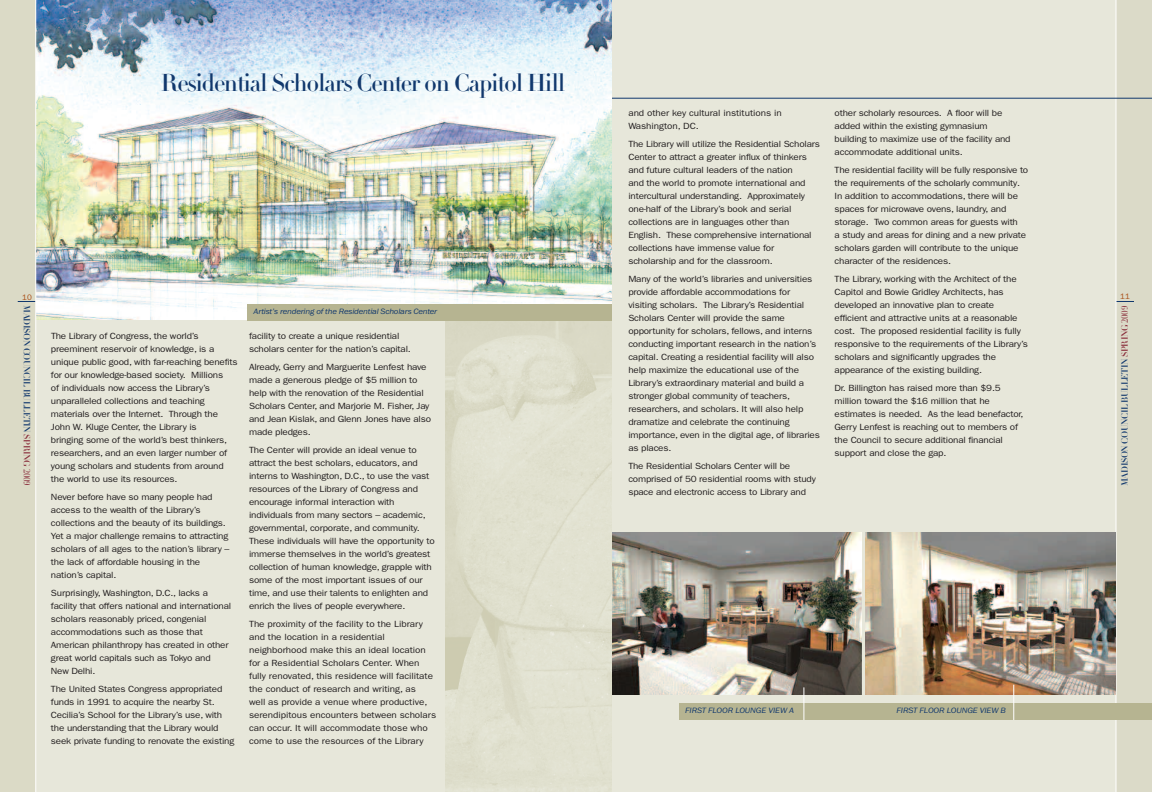
<style>
.page{position:relative;width:1152px;height:792px;background:#fff}
.page>*{position:absolute;margin:0;border:0;box-sizing:border-box;transform-origin:0 0}
.t1{font:24px "Didot LT Std Headline";letter-spacing:-.05em;color:#11386d}
.t2{font:9px/13px "ITC Franklin Gothic Std";letter-spacing:-.02em;color:#231f20;scale:1.1 1}
.t3{font:9px "Didot LT Std Headline";letter-spacing:-.05em;color:#11386d}
.t4{font:italic 8px "Franklin Gothic";letter-spacing:-.02em;color:#11386d;scale:1.1 1}
.t5{font:8px "ITC Franklin Gothic Std";color:#a84c13}
.s1{color:#892c3a}
</style>
<div class="page">
<div style="left:0;top:0;width:1116px;height:792px;background:#e7e7da"></div>
<img style="left:446px;top:320px;width:166px;height:472px">
<div style="left:1116px;top:0;width:36px;height:792px;background:#dbdac8"></div>
<svg style="left:1117px;top:301px;width:17px;height:1px"></svg>
<hr style="left:1116px;top:0;width:1px;height:792px;background:#fff">
<hr style="left:36px;top:98px;width:1116px;height:1px;background:#11386d">
<img style="left:865px;top:532px;width:251px;height:163px">
<img style="left:612px;top:532px;width:249px;height:163px">
<img style="left:37px;top:0;width:575px;height:320px">
<div style="left:679px;top:704px;width:473px;height:16px;background:#b6b491"></div>
<div style="left:248px;top:304px;width:364px;height:16px;background:#b6b491"></div>
<hr style="left:803px;top:687px;width:1px;height:33px;background:#fff">
<hr style="left:1013px;top:685px;width:1px;height:35px;background:#fff">
<div style="left:0;top:0;width:36px;height:792px;background:#dbdac6"></div>
<svg style="left:18px;top:301px;width:18px;height:1px"></svg>
<hr style="left:36px;top:0;width:1px;height:792px;background:#fff">
<p class="t1" style="left:161px;top:73px;width:406px">Residential Scholars Center on Capitol Hill</p>
<p class="t5" style="left:22px;top:294px;width:11px">10</p>
<p class="t3" style="left:31px;top:305px;width:182px;rotate:90deg">MADISON COUNCIL BULLETIN <span class="s1">SPRING 2009</span></p>
<p class="t2" style="left:51px;top:330px;width:171px">The Library of Congress, the world’s preeminent reservoir of knowledge, is a unique public good, with far-reaching benefits for our knowledge-based society. Millions<br>of individuals now access the Library’s unparalleled collections and teaching materials over the Internet. Through the John W. Kluge Center, the Library is<br>bringing some of the world’s best thinkers, researchers, and an even larger number of young scholars and students from around the world to use its resources.</p>
<p class="t2" style="left:51px;top:491px;width:164px">never before have so many people had access to the wealth of the Library’s collections and the beauty of its buildings. yet a major challenge remains to attracting scholars of all ages to the nation’s library – the lack of affordable housing in the nation’s capital.</p>
<p class="t2" style="left:51px;top:587px;width:165px">Surprisingly, Washington, D.C., lacks a facility that offers national and international scholars reasonably priced, congenial accommodations such as those that American philanthropy has created in other great world capitals such as Tokyo and<br>new Delhi.</p>
<p class="t2" style="left:51px;top:683px;width:168px">The United States Congress appropriated funds in 1991 to acquire the nearby St.<br>Cecilia’s School for the Library’s use, with the understanding that the Library would seek private funding to renovate the existing</p>
<p class="t4" style="left:254px;top:306px;width:168px">Artist’s rendering of the Residential Scholars Center</p>
<p class="t2" style="left:249px;top:330px;width:149px">facility to create a unique residential scholars center for the nation’s capital.</p>
<p class="t2" style="left:249px;top:361px;width:167px">Already, Gerry and Marguerite Lenfest have made a generous pledge of $5 million to help with the renovation of the residential Scholars Center, and Marjorie M. Fisher, Jay and Jean Kislak, and Glenn Jones have also made pledges.</p>
<p class="t2" style="left:249px;top:444px;width:170px">The Center will provide an ideal venue to attract the best scholars, educators, and interns to Washington, D.C., to use the vast resources of the Library of Congress and encourage informal interaction with individuals from many sectors – academic, governmental, corporate, and community.<br>These individuals will have the opportunity to immerse themselves in the world’s greatest collection of human knowledge, grapple with some of the most important issues of our time, and use their talents to enlighten and enrich the lives of people everywhere.</p>
<p class="t2" style="left:249px;top:618px;width:172px">The proximity of the facility to the Library and the location in a residential neighborhood make this an ideal location for a residential Scholars Center. When fully renovated, this residence will facilitate the conduct of research and writing, as<br>well as provide a venue where productive, serendipitous encounters between scholars can occur. It will accommodate those who come to use the resources of the Library</p>
<p class="t2" style="left:628px;top:107px;width:141px">and other key cultural institutions in<br>Washington, DC.</p>
<p class="t2" style="left:628px;top:138px;width:176px">The Library will utilize the residential Scholars Center to attract a greater influx of thinkers and future cultural leaders of the nation<br>and the world to promote international and intercultural understanding. Approximately one-half of the Library’s book and serial collections are in languages other than english. These comprehensive international collections have immense value for scholarship and for the classroom.</p>
<p class="t2" style="left:628px;top:273px;width:176px">Many of the world’s libraries and universities provide affordable accommodations for visiting scholars. The Library’s residential Scholars Center will provide the same opportunity for scholars, fellows, and interns conducting important research in the nation’s capital. Creating a residential facility will also help maximize the educational use of the Library’s extraordinary material and build a stronger global community of teachers, researchers, and scholars. It will also help dramatize and celebrate the continuing importance, even in the digital age, of libraries as places.</p>
<p class="t2" style="left:628px;top:460px;width:172px">The residential Scholars Center will be comprised of 50 residential rooms with study space and electronic access to Library and</p>
<p class="t2" style="left:835px;top:107px;width:162px">other scholarly resources. A floor will be added within the existing gymnasium building to maximize use of the facility and accommodate additional units.</p>
<p class="t2" style="left:835px;top:164px;width:178px">The residential facility will be fully responsive to the requirements of the scholarly community.<br>In addition to accommodations, there will be spaces for microwave ovens, laundry, and storage. Two common areas for guests with<br>a study and areas for dining and a new private scholars garden will contribute to the unique character of the residences.</p>
<p class="t2" style="left:835px;top:273px;width:177px">The Library, working with the Architect of the Capitol and Bowie Gridley Architects, has developed an innovative plan to create efficient and attractive units at a reasonable cost. The proposed residential facility is fully responsive to the requirements of the Library’s scholars and significantly upgrades the appearance of the existing building.</p>
<p class="t2" style="left:835px;top:382px;width:173px">Dr. Billington has raised more than $9.5 million toward the $16 million that he estimates is needed. As the lead benefactor, Gerry Lenfest is reaching out to members of the Council to secure additional financial support and close the gap.</p>
<p class="t4" style="left:685px;top:706px;width:101px">FIRST FLOOR LOUNGE VIEW A</p>
<p class="t4" style="left:897px;top:706px;width:101px">FIRST FLOOR LOUNGE VIEW B</p>
<p class="t5" style="left:1120px;top:294px;width:11px">11</p>
<p class="t3" style="left:1121px;top:486px;width:182px;rotate:-90deg">MADISON COUNCIL BULLETIN <span class="s1">SPRING 2009</span></p>
</div>
